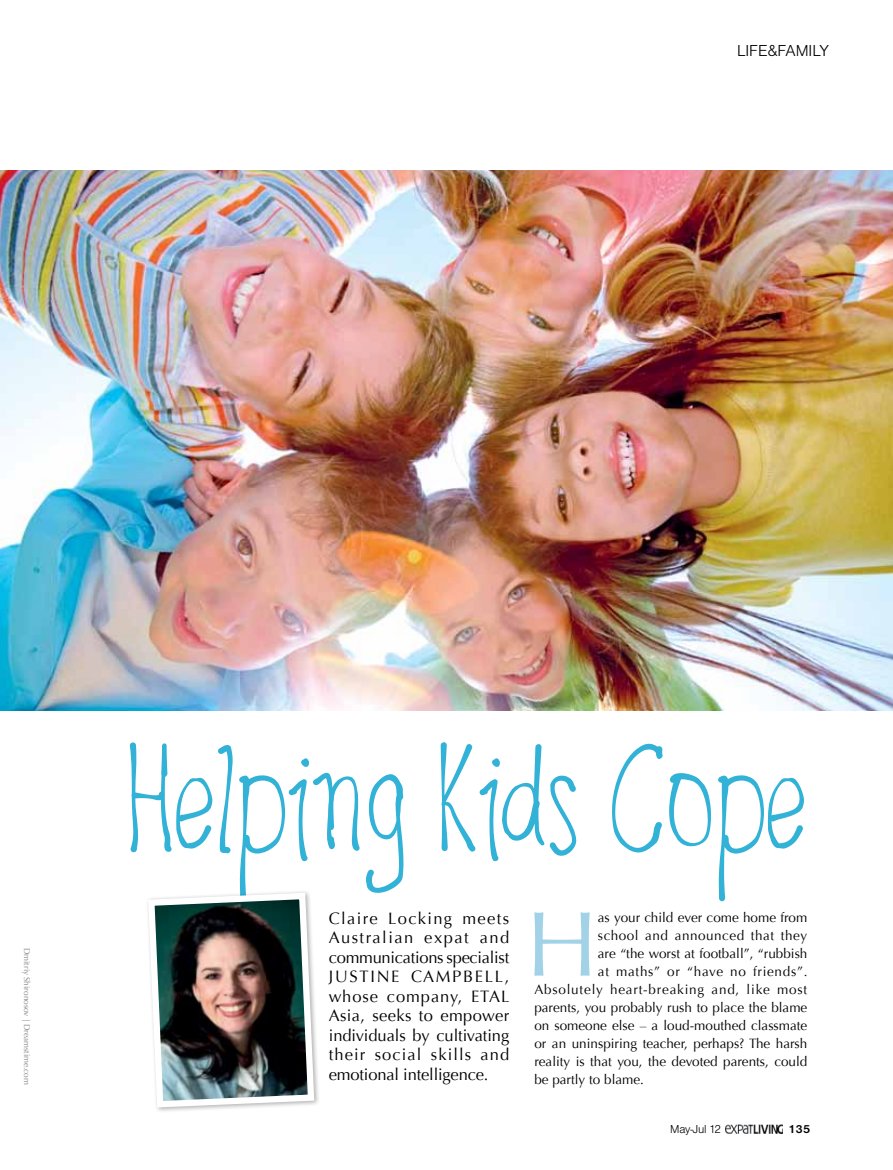
<style>
.page{position:relative;width:893px;height:1170px;background:#fff}
.page>*{position:absolute;margin:0;border:0;box-sizing:border-box;transform-origin:0 0}
.t1{font:92.4px "Optima";color:#a2d2e7}
.t2{font:16.5px/19.5px "Optima";letter-spacing:-.005em;color:#000;text-align:justify}
.t3{font:300 16.5px "Nimbus Sans D";color:#000}
.t4{font:13.5px "Optima";color:#000}
.t5{font:13.5px "Optima";letter-spacing:.06em;color:#000}
.t6{font:13.5px "Optima";letter-spacing:.04em;color:#000}
.t7{font:13.5px "Optima";letter-spacing:.055em;color:#000}
.t8{font:300 12px "Nimbus Sans D";letter-spacing:-.02em;color:#000}
.t9{font:700 12px "Nimbus Sans D";color:#000}
.t10{font:8.25px "Optima";color:#808285}
</style>
<div class="page">
<img style="left:725px;top:1124px;width:58px;height:9px">
<img style="left:0;top:170px;width:893px;height:540px">
<svg style="left:130px;top:742px;width:674px;height:159px"></svg>
<div style="left:145px;top:890px;width:175px;height:223px;background:#fff"></div>
<img style="left:145px;top:889px;width:173px;height:221px">
<p class="t3" style="left:737px;top:41px;width:93px">LIFE&amp;FAMILY</p>
<p class="t10" style="left:32px;top:947px;width:138px;rotate:90deg">Dmitriy Shironosov | Dreamstime.com</p>
<p class="t2" style="left:329px;top:908px;width:182px">Claire Locking meets Australian expat and communications specialist JUSTINE CAMPBELL, whose company, ETAL Asia, seeks to empower individuals by cultivating their social skills and emotional intelligence.</p>
<h1 class="t1" style="left:526px;top:890px;width:73px">H</h1>
<p class="t4" style="left:598px;top:909px;width:211px">as your child ever come home from</p>
<p class="t6" style="left:598px;top:927px;width:211px">school and announced that they</p>
<p class="t4" style="left:598px;top:945px;width:211px">are “the worst at football”, “rubbish</p>
<p class="t7" style="left:598px;top:963px;width:211px">at maths” or “have no friends”.</p>
<p class="t5" style="left:534px;top:981px;width:274px">Absolutely heart-breaking and, like most</p>
<p class="t4" style="left:534px;top:999px;width:275px">parents, you probably rush to place the blame</p>
<p class="t4" style="left:534px;top:1017px;width:275px">on someone else – a loud-mouthed classmate</p>
<p class="t4" style="left:534px;top:1035px;width:275px">or an uninspiring teacher, perhaps? The harsh</p>
<p class="t4" style="left:534px;top:1053px;width:275px">reality is that you, the devoted parents, could</p>
<p class="t4" style="left:534px;top:1071px;width:111px">be partly to blame.</p>
<p class="t8" style="left:670px;top:1122px;width:52px">May-Jul 12</p>
<p class="t9" style="left:788px;top:1122px;width:24px">135</p>
</div>
